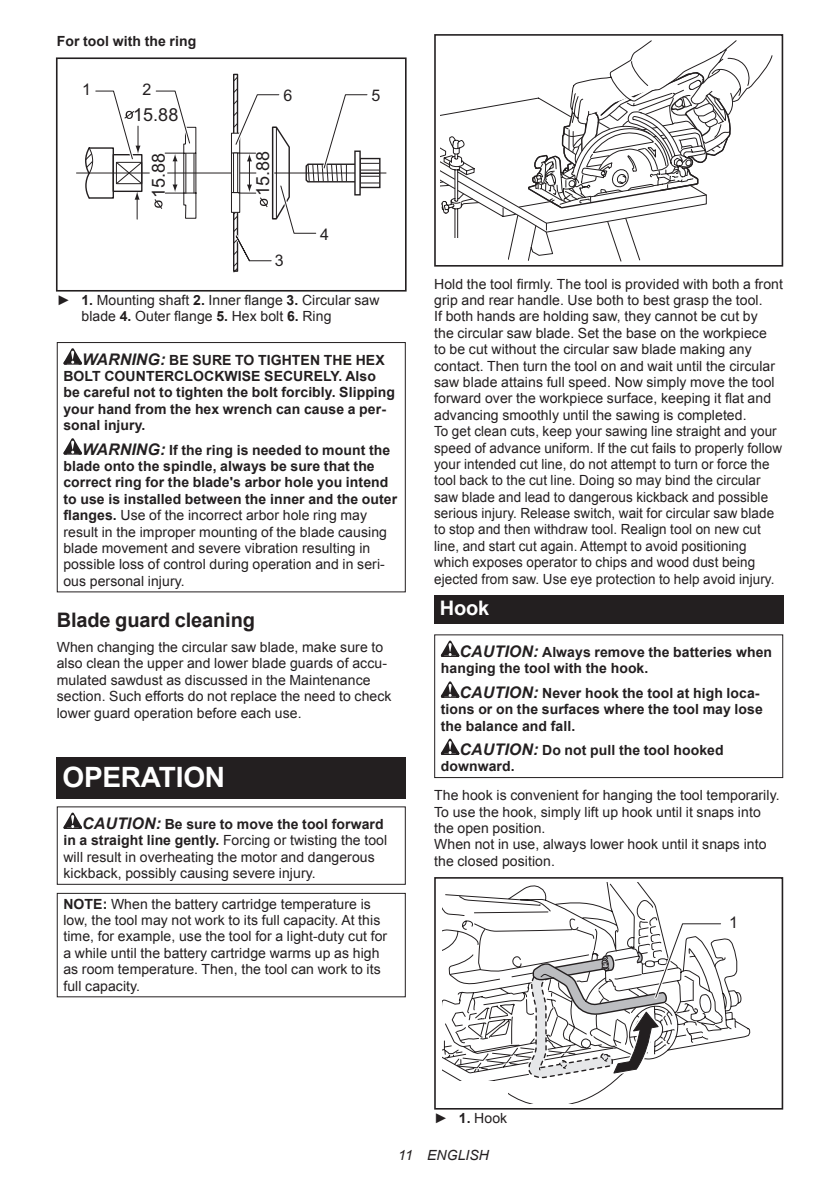
<style>
.page{position:relative;width:840px;height:1191px;background:#fff}
.page>*{position:absolute;margin:0;border:0;box-sizing:border-box;transform-origin:0 0}
.t1{font:700 28px "Arial";letter-spacing:-.01em;color:#fff}
.t2{font:700 20px "Arial";letter-spacing:-.01em;color:#231f20}
.t3{font:700 20px "Arial";color:#fff}
.t4{font:18px "Arial";color:#231f20}
.t5{font:16px "Arial";color:#231f20}
.t6{font:14px/16.4px "Arial";letter-spacing:.005em;color:#231f20}
.t7{font:700 14px/16.4px "Arial";letter-spacing:.005em;color:#231f20}
.t8{font:italic 14px "Arial";letter-spacing:.005em;color:#231f20}
.s1{font-weight:700}
.s2{font-style:italic;font-size:16px}
.s3{font-weight:700;font-style:italic;font-size:16px}
</style>
<div class="page">
<hr style="left:274px;top:173px;width:112px;height:1px;background:#231f20">
<hr style="left:76px;top:173px;width:73px;height:1px;background:#231f20">
<div style="left:359px;top:158px;width:21px;height:30px;border:1px solid #231f20"></div>
<svg style="left:370px;top:162px;width:9px;height:22px"></svg>
<div style="left:233px;top:74px;width:5px;height:198px;border:1px solid #231f20"></div>
<svg style="left:233px;top:77px;width:5px;height:5px"></svg>
<svg style="left:233px;top:265px;width:5px;height:8px"></svg>
<svg style="left:95px;top:90px;width:273px;height:172px"></svg>
<svg style="left:84px;top:126px;width:58px;height:93px"></svg>
<svg style="left:154px;top:126px;width:43px;height:93px"></svg>
<svg style="left:124px;top:110px;width:11px;height:9px"></svg>
<svg style="left:231px;top:88px;width:60px;height:133px"></svg>
<div style="left:56px;top:57px;width:350px;height:234px;border:2px solid #231f20"></div>
<svg style="left:63px;top:348px;width:19px;height:17px"></svg>
<svg style="left:63px;top:438px;width:19px;height:16px"></svg>
<div style="left:57px;top:342px;width:348px;height:250px;border:1px solid #231f20"></div>
<div style="left:57px;top:757px;width:348px;height:41px;background:#231f20"></div>
<svg style="left:63px;top:812px;width:19px;height:17px"></svg>
<div style="left:57px;top:893px;width:348px;height:104px;border:1px solid #231f20"></div>
<svg style="left:440px;top:40px;width:332px;height:222px"></svg>
<div style="left:434px;top:238px;width:73px;height:29px;background:#fff"></div>
<div style="left:434px;top:34px;width:348px;height:233px;border:2px solid #231f20"></div>
<div style="left:434px;top:595px;width:348px;height:28px;background:#231f20"></div>
<svg style="left:440px;top:640px;width:19px;height:17px"></svg>
<svg style="left:440px;top:681px;width:19px;height:17px"></svg>
<svg style="left:440px;top:738px;width:19px;height:17px"></svg>
<div style="left:434px;top:634px;width:348px;height:144px;border:1px solid #231f20"></div>
<svg style="left:442px;top:883px;width:308px;height:220px"></svg>
<div style="left:434px;top:1081px;width:73px;height:28px;background:#fff"></div>
<div style="left:434px;top:877px;width:348px;height:232px;border:2px solid #231f20"></div>
<svg style="left:451px;top:920px;width:274px;height:159px"></svg>
<p class="t7" style="left:57px;top:33px;width:141px">For tool with the ring</p>
<p class="t5" style="left:82px;top:79px;width:10px">1</p>
<p class="t5" style="left:142px;top:79px;width:10px">2</p>
<p class="t4" style="left:133px;top:103px;width:47px">15.88</p>
<p class="t4" style="left:147px;top:198px;width:47px;rotate:-90deg">15.88</p>
<p class="t4" style="left:251px;top:196px;width:47px;rotate:-90deg">15.88</p>
<p class="t5" style="left:283px;top:85px;width:10px">6</p>
<p class="t5" style="left:371px;top:85px;width:10px">5</p>
<p class="t5" style="left:320px;top:224px;width:10px">4</p>
<p class="t5" style="left:275px;top:250px;width:10px">3</p>
<p class="t6" style="left:81px;top:292px;width:299px;text-indent:-25px">► <span class="s1">1.</span> Mounting shaft <span class="s1">2.</span> Inner flange <span class="s1">3.</span> Circular saw blade <span class="s1">4.</span> Outer flange <span class="s1">5.</span> Hex bolt <span class="s1">6.</span> Ring</p>
<p class="t7" style="left:63px;top:352px;width:333px;text-indent:19px"><span class="s2">WARNING:</span> BE SURE TO TIGHTEN THE HEX BOLT COUNTERCLOCKWISE SECURELY. Also be careful not to tighten the bolt forcibly. Slipping your hand from the hex wrench can cause a per&shy;sonal injury.</p>
<p class="t6" style="left:63px;top:441px;width:335px;text-indent:19px"><span class="s3">WARNING:</span> <span class="s1">If the ring is needed to mount the blade onto the spindle, always be sure that the correct ring for the blade's arbor hole you intend to use is installed between the inner and the outer flanges.</span> Use of the incorrect arbor hole ring may result in the improper mounting of the blade causing blade movement and severe vibration resulting in possible loss of control during operation and in seri&shy;ous personal injury.</p>
<h2 class="t2" style="left:57px;top:607px;width:200px">Blade guard cleaning</h2>
<p class="t6" style="left:57px;top:639px;width:336px">When changing the circular saw blade, make sure to also clean the upper and lower blade guards of accu&shy;mulated sawdust as discussed in the Maintenance section. Such efforts do not replace the need to check lower guard operation before each use.</p>
<h1 class="t1" style="left:62px;top:758px;width:164px">OPERATION</h1>
<p class="t6" style="left:63px;top:816px;width:325px;text-indent:19px"><span class="s3">CAUTION:</span> <span class="s1">Be sure to move the tool forward in a straight line gently.</span> Forcing or twisting the tool will result in overheating the motor and dangerous kickback, possibly causing severe injury.</p>
<p class="t6" style="left:63px;top:895px;width:325px"><span class="s1">NOTE:</span> When the battery cartridge temperature is low, the tool may not work to its full capacity. At this time, for example, use the tool for a light-duty cut for a while until the battery cartridge warms up as high as room temperature. Then, the tool can work to its full capacity.</p>
<p class="t6" style="left:434px;top:276px;width:350px">Hold the tool firmly. The tool is provided with both a front grip and rear handle. Use both to best grasp the tool.<br>If both hands are holding saw, they cannot be cut by<br>the circular saw blade. Set the base on the workpiece<br>to be cut without the circular saw blade making any contact. Then turn the tool on and wait until the circular saw blade attains full speed. Now simply move the tool forward over the workpiece surface, keeping it flat and advancing smoothly until the sawing is completed.<br>To get clean cuts, keep your sawing line straight and your speed of advance uniform. If the cut fails to properly follow your intended cut line, do not attempt to turn or force the tool back to the cut line. Doing so may bind the circular saw blade and lead to dangerous kickback and possible serious injury. Release switch, wait for circular saw blade to stop and then withdraw tool. Realign tool on new cut line, and start cut again. Attempt to avoid positioning which exposes operator to chips and wood dust being ejected from saw. Use eye protection to help avoid injury.</p>
<h2 class="t3" style="left:439px;top:594px;width:51px">Hook</h2>
<p class="t7" style="left:440px;top:644px;width:332px;text-indent:19px"><span class="s2">CAUTION:</span> Always remove the batteries when hanging the tool with the hook.</p>
<p class="t7" style="left:440px;top:685px;width:323px;text-indent:19px"><span class="s2">CAUTION:</span> Never hook the tool at high loca&shy;tions or on the surfaces where the tool may lose the balance and fall.</p>
<p class="t7" style="left:440px;top:742px;width:284px;text-indent:19px"><span class="s2">CAUTION:</span> Do not pull the tool hooked downward.</p>
<p class="t6" style="left:434px;top:787px;width:347px">The hook is convenient for hanging the tool temporarily.<br>To use the hook, simply lift up hook until it snaps into the open position.<br>When not in use, always lower hook until it snaps into the closed position.</p>
<p class="t5" style="left:728px;top:912px;width:10px">1</p>
<p class="t6" style="left:434px;top:1110px;width:75px">► <span class="s1">1.</span> Hook</p>
<p class="t8" style="left:398px;top:1146px;width:92px">11 ENGLISH</p>
</div>
